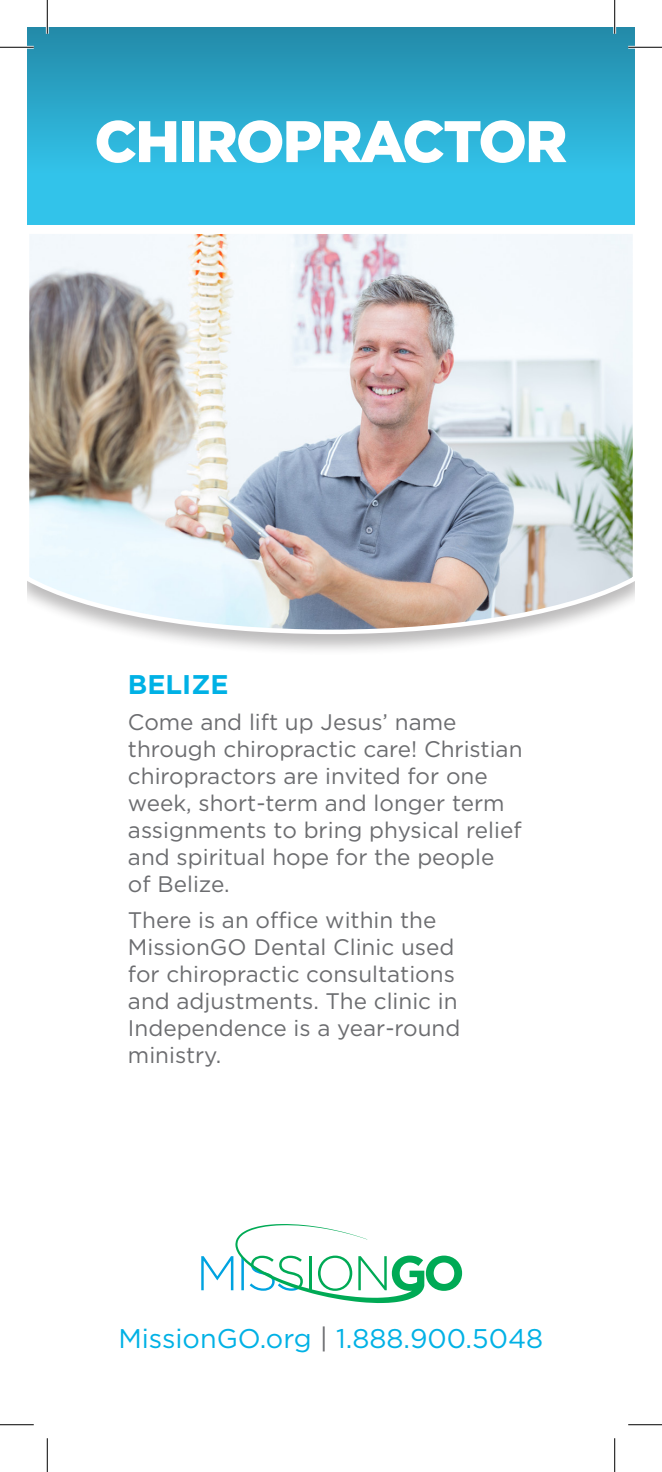
<style>
.page{position:relative;width:662px;height:1472px;background:#fff}
.page>*{position:absolute;margin:0;border:0;box-sizing:border-box;transform-origin:0 0}
.t1{font:900 58.5px "Gotham";letter-spacing:-.03em;color:#fff}
.t2{font:27px "Gotham";color:#00b1e5}
.t3{font:700 27px "Gotham";color:#00b1e5}
.t4{font:22.5px/27px "Gotham";color:#6c6d70}
.s1{color:#6c6d70}
</style>
<div class="page">
<svg style="left:27px;top:27px;width:607px;height:198px;background:#2cadd1"></svg>
<div style="left:27px;top:225px;width:607px;height:431px;background:#231f20;opacity:.3"></div>
<img style="left:27px;top:234px;width:607px;height:402px">
<div style="left:27px;top:225px;width:607px;height:9px;background:#fff"></div>
<svg style="left:201px;top:1224px;width:261px;height:79px"></svg>
<hr style="left:0;top:46px;width:34px;height:3px;background:#fff">
<hr style="left:628px;top:46px;width:34px;height:3px;background:#fff">
<hr style="left:46px;top:0;width:3px;height:34px;background:#fff">
<hr style="left:613px;top:0;width:3px;height:34px;background:#fff">
<hr style="left:0;top:47px;width:34px;height:1px;background:#000">
<hr style="left:628px;top:47px;width:34px;height:1px;background:#000">
<hr style="left:0;top:1424px;width:34px;height:1px;background:#000">
<hr style="left:628px;top:1424px;width:34px;height:1px;background:#000">
<hr style="left:47px;top:0;width:1px;height:34px;background:#000">
<hr style="left:47px;top:1438px;width:1px;height:34px;background:#000">
<hr style="left:614px;top:0;width:1px;height:34px;background:#000">
<hr style="left:614px;top:1438px;width:1px;height:34px;background:#000">
<p class="t1" style="left:94px;top:101px;width:474px">CHIROPRACTOR</p>
<p class="t3" style="left:128px;top:666px;width:102px">BELIZE</p>
<p class="t4" style="left:128px;top:708px;width:396px">Come and lift up Jesus’ name through chiropractic care! Christian chiropractors are invited for one week, short-term and longer term assignments to bring physical relief and spiritual hope for the people of Belize.</p>
<p class="t4" style="left:128px;top:906px;width:334px">There is an office within the<br>MissionGO Dental Clinic used for chiropractic consultations and adjustments. The clinic in<br>Independence is a year-round ministry.</p>
<p class="t2" style="left:118px;top:1321px;width:426px">MissionGO.org <span class="s1">|</span> 1.888.900.5048</p>
</div>
